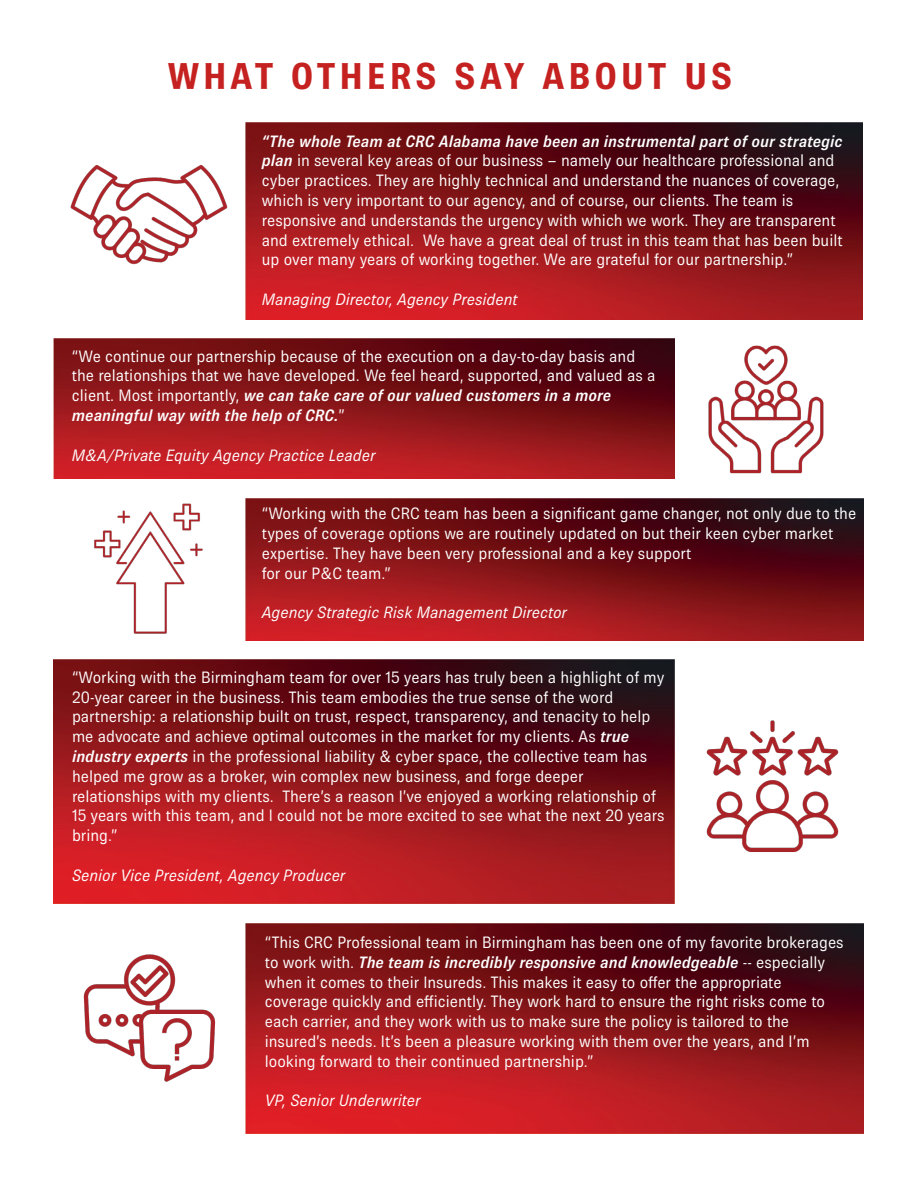
<style>
.page{position:relative;width:918px;height:1188px;background:#fff}
.page>*{position:absolute;margin:0;border:0;box-sizing:border-box;transform-origin:0 0}
.t1{font:700 37.5px "Brown Pro";letter-spacing:.1em;color:#c52120}
.t2{font:16.5px/19.8px "Brown Pro";color:#fff}
.t3{font:italic 16.5px "Brown Pro";color:#fff}
.s1{font-weight:600;font-style:italic}
</style>
<div class="page">
<img style="left:245px;top:923px;width:619px;height:211px">
<img style="left:245px;top:123px;width:618px;height:197px">
<img style="left:54px;top:660px;width:620px;height:244px">
<img style="left:245px;top:499px;width:619px;height:141px">
<img style="left:54px;top:338px;width:620px;height:140px">
<img style="left:708px;top:345px;width:116px;height:129px">
<img style="left:70px;top:165px;width:158px;height:100px">
<img style="left:83px;top:954px;width:133px;height:128px">
<img style="left:706px;top:720px;width:133px;height:132px">
<img style="left:94px;top:503px;width:109px;height:131px">
<h1 class="t1" style="left:168px;top:56px;width:566px">WHAT OTHERS SAY ABOUT US</h1>
<p class="t2" style="left:262px;top:131px;width:582px"><span class="s1">“The whole Team at CRC Alabama have been an instrumental part of our strategic plan</span> in several key areas of our business – namely our healthcare professional and cyber practices. They are highly technical and understand the nuances of coverage, which is very important to our agency, and of course, our clients. The team is responsive and understands the urgency with which we work. They are transparent and extremely ethical. We have a great deal of trust in this team that has been built up over many years of working together. We are grateful for our partnership.”</p>
<p class="t3" style="left:262px;top:290px;width:257px">Managing Director, Agency President</p>
<p class="t2" style="left:72px;top:346px;width:585px">“We continue our partnership because of the execution on a day-to-day basis and the relationships that we have developed. We feel heard, supported, and valued as a client. Most importantly, <span class="s1">we can take care of our valued customers in a more meaningful way with the help of CRC.</span>”</p>
<p class="t3" style="left:72px;top:446px;width:305px">M&amp;A/Private Equity Agency Practice Leader</p>
<p class="t2" style="left:262px;top:504px;width:596px">“Working with the CRC team has been a significant game changer, not only due to the types of coverage options we are routinely updated on but their keen cyber market expertise. They have been very professional and a key support<br>for our P&amp;C team.”</p>
<p class="t3" style="left:262px;top:603px;width:307px">Agency Strategic Risk Management Director</p>
<p class="t2" style="left:72px;top:667px;width:594px">“Working with the Birmingham team for over 15 years has truly been a highlight of my 20-year career in the business. This team embodies the true sense of the word partnership: a relationship built on trust, respect, transparency, and tenacity to help me advocate and achieve optimal outcomes in the market for my clients. As <span class="s1">true industry experts</span> in the professional liability &amp; cyber space, the collective team has helped me grow as a broker, win complex new business, and forge deeper relationships with my clients. There’s a reason I’ve enjoyed a working relationship of 15 years with this team, and I could not be more excited to see what the next 20 years bring.”</p>
<p class="t3" style="left:72px;top:866px;width:275px">Senior Vice President, Agency Producer</p>
<p class="t2" style="left:265px;top:932px;width:580px">“This CRC Professional team in Birmingham has been one of my favorite brokerages to work with. <span class="s1">The team is incredibly responsive and knowledgeable</span> -- especially when it comes to their Insureds. This makes it easy to offer the appropriate coverage quickly and efficiently. They work hard to ensure the right risks come to each carrier, and they work with us to make sure the policy is tailored to the insured’s needs. It’s been a pleasure working with them over the years, and I’m looking forward to their continued partnership.”</p>
<p class="t3" style="left:265px;top:1092px;width:157px">VP, Senior Underwriter</p>
</div>
